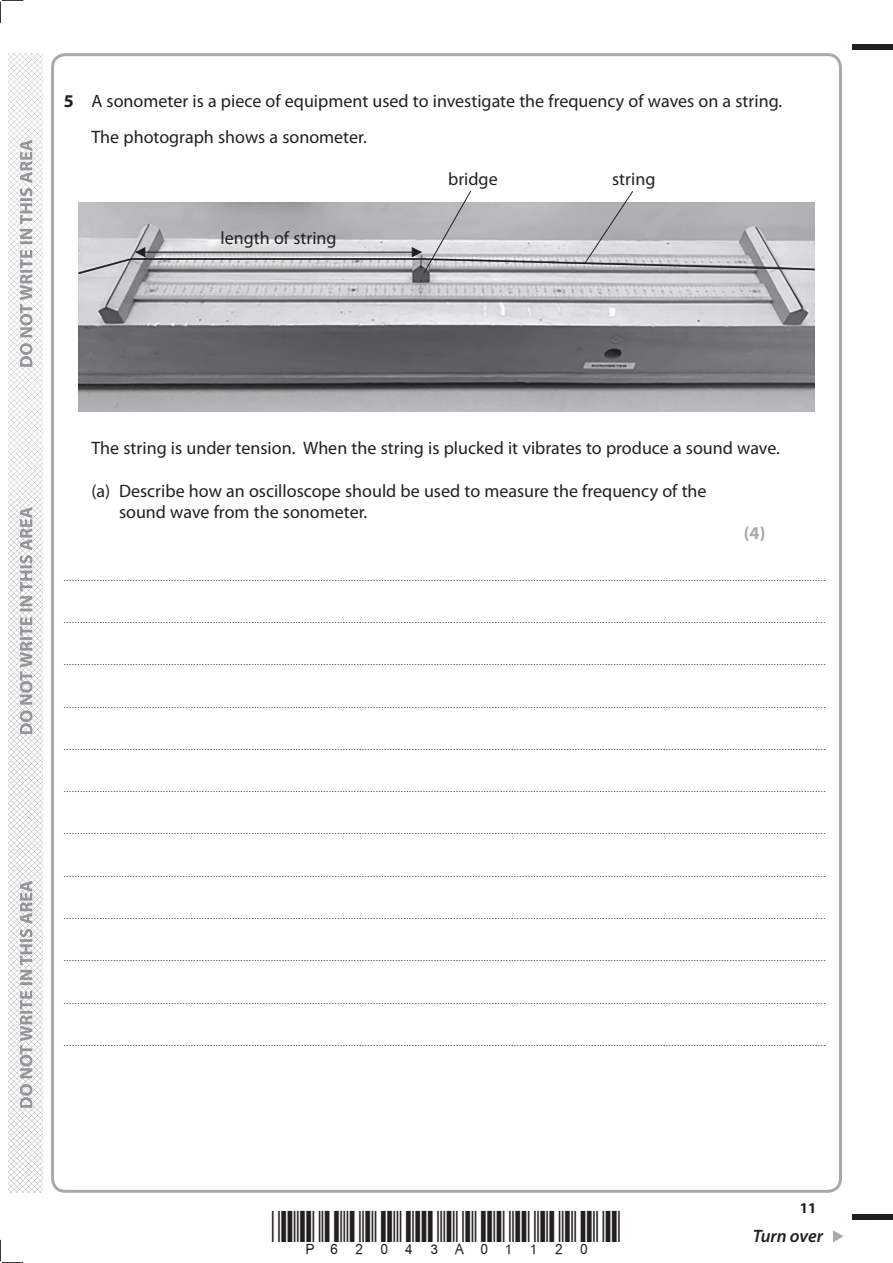
<style>
.page{position:relative;width:893px;height:1263px;background:#fff}
.page>*{position:absolute;margin:0;border:0;box-sizing:border-box;transform-origin:0 0}
.t1{font:18px/36px "Myriad Pro";color:#231f20}
.t2{font:italic 600 18px "Myriad Pro";letter-spacing:-.005em;color:#231f20}
.t3{font:700 18px "Myriad Pro";color:#a8a9ad}
.t4{font:700 15px "Myriad Pro";color:#231f20}
.t5{font:9px "Myriad Pro";color:#231f20}
.s1{font-weight:700}
</style>
<div class="page">
<div style="left:853px;top:45px;width:40px;height:5px;background:#231f20"></div>
<div style="left:853px;top:1214px;width:40px;height:6px;background:#231f20"></div>
<svg style="left:833px;top:1230px;width:10px;height:12px"></svg>
<svg style="left:0;top:0;width:23px;height:23px"></svg>
<svg style="left:0;top:1240px;width:23px;height:23px"></svg>
<img style="left:9px;top:53px;width:34px;height:1140px">
<svg style="left:20px;top:140px;width:12px;height:968px"></svg>
<img style="left:79px;top:275px;width:735px;height:137px">
<svg style="left:79px;top:191px;width:735px;height:84px;background:#bfc0c2"></svg>
<h1 class="t1" style="left:91px;top:83px;width:692px;text-indent:-28px"><span class="s1">5</span> A sonometer is a piece of equipment used to investigate the frequency of waves on a string.<br>The photograph shows a sonometer.</h1>
<h1 class="t1" style="left:221px;top:219px;width:118px">length of string</h1>
<h1 class="t1" style="left:448px;top:161px;width:51px">bridge</h1>
<h1 class="t1" style="left:612px;top:161px;width:45px">string</h1>
<h1 class="t1" style="left:91px;top:430px;width:690px">The string is under tension. When the string is plucked it vibrates to produce a sound wave.</h1>
<h1 class="t1" style="left:119px;top:480px;width:589px;line-height:21px;text-indent:-28px">(a) Describe how an oscilloscope should be used to measure the frequency of the sound wave from the sonometer.</h1>
<h1 class="t3" style="left:744px;top:521px;width:23px">(4)</h1>
<p class="t5" style="left:64px;top:572px;width:763px">....................................................................................................................................................................................................................................................................................</p>
<p class="t5" style="left:64px;top:614px;width:763px">....................................................................................................................................................................................................................................................................................</p>
<p class="t5" style="left:64px;top:657px;width:763px">....................................................................................................................................................................................................................................................................................</p>
<p class="t5" style="left:64px;top:699px;width:763px">....................................................................................................................................................................................................................................................................................</p>
<p class="t5" style="left:64px;top:741px;width:763px">....................................................................................................................................................................................................................................................................................</p>
<p class="t5" style="left:64px;top:784px;width:763px">....................................................................................................................................................................................................................................................................................</p>
<p class="t5" style="left:64px;top:826px;width:763px">....................................................................................................................................................................................................................................................................................</p>
<p class="t5" style="left:64px;top:868px;width:763px">....................................................................................................................................................................................................................................................................................</p>
<p class="t5" style="left:64px;top:910px;width:763px">....................................................................................................................................................................................................................................................................................</p>
<p class="t5" style="left:64px;top:953px;width:763px">....................................................................................................................................................................................................................................................................................</p>
<p class="t5" style="left:64px;top:995px;width:763px">....................................................................................................................................................................................................................................................................................</p>
<p class="t5" style="left:64px;top:1037px;width:763px">....................................................................................................................................................................................................................................................................................</p>
<h2 class="t4" style="left:800px;top:1198px;width:18px">11</h2>
<h1 class="t2" style="left:753px;top:1225px;width:72px">Turn over</h1>
</div>
